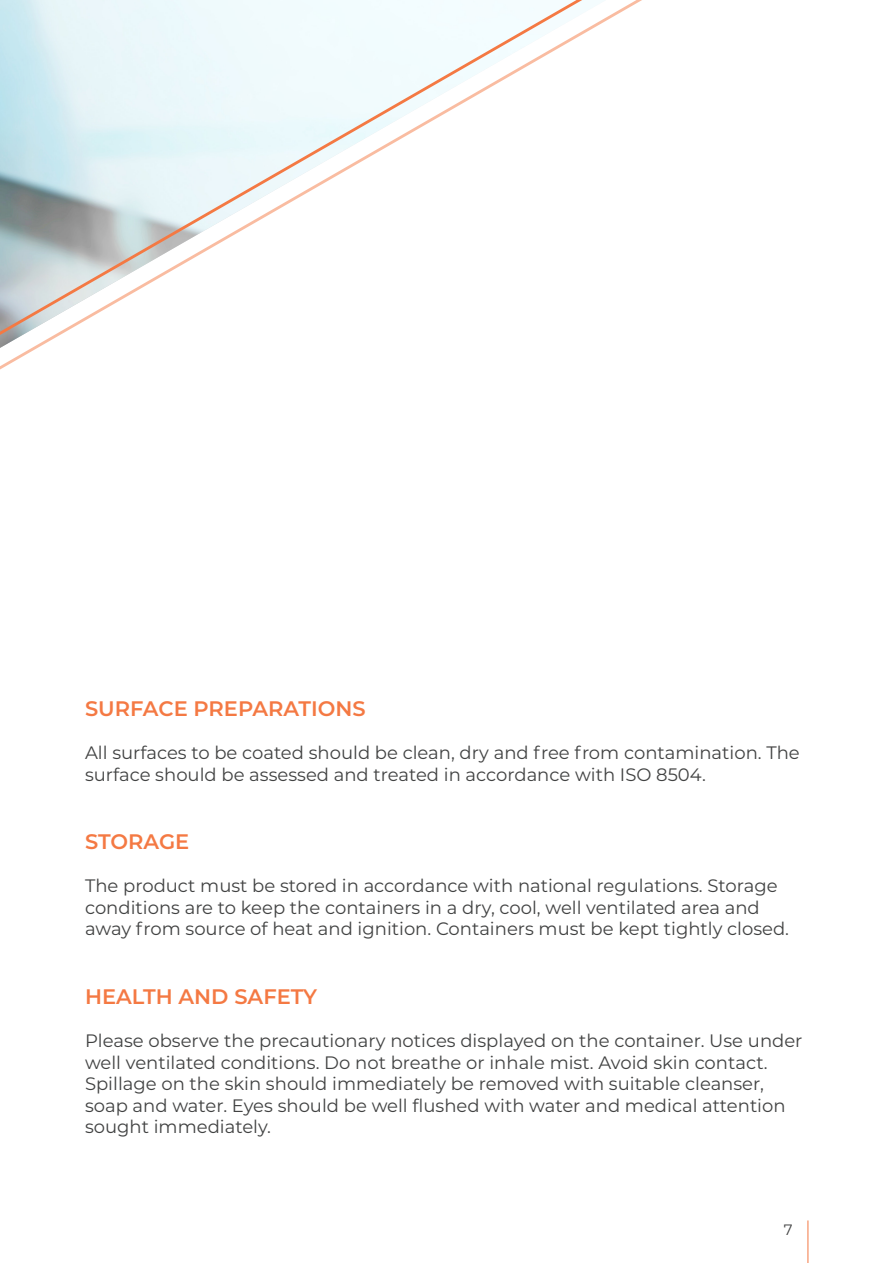
<style>
.page{position:relative;width:893px;height:1263px;background:#fff}
.page>*{position:absolute;margin:0;border:0;box-sizing:border-box;transform-origin:0 0}
.t1{font:600 21px "Montserrat";color:#f47943}
.t2{font:18px/21.6px "Montserrat";color:#414242}
.t3{font:15px "Montserrat";color:#414242}
</style>
<div class="page">
<svg style="left:0;top:0;width:642px;height:370px"></svg>
<hr style="left:807px;top:1220px;width:1px;height:43px;background:#f47943">
<p class="t1" style="left:85px;top:693px;width:282px">SURFACE PREPARATIONS</p>
<p class="t2" style="left:85px;top:741px;width:716px">All surfaces to be coated should be clean, dry and free from contamination. The surface should be assessed and treated in accordance with ISO 8504.</p>
<p class="t1" style="left:85px;top:827px;width:106px">STORAGE</p>
<p class="t2" style="left:85px;top:874px;width:705px">The product must be stored in accordance with national regulations. Storage conditions are to keep the containers in a dry, cool, well ventilated area and away from source of heat and ignition. Containers must be kept tightly closed.</p>
<p class="t1" style="left:85px;top:981px;width:234px">HEALTH AND SAFETY</p>
<p class="t2" style="left:85px;top:1029px;width:719px">Please observe the precautionary notices displayed on the container. Use under well ventilated conditions. Do not breathe or inhale mist. Avoid skin contact.<br>Spillage on the skin should immediately be removed with suitable cleanser, soap and water. Eyes should be well flushed with water and medical attention sought immediately.</p>
<p class="t3" style="left:784px;top:1219px;width:10px">7</p>
</div>
